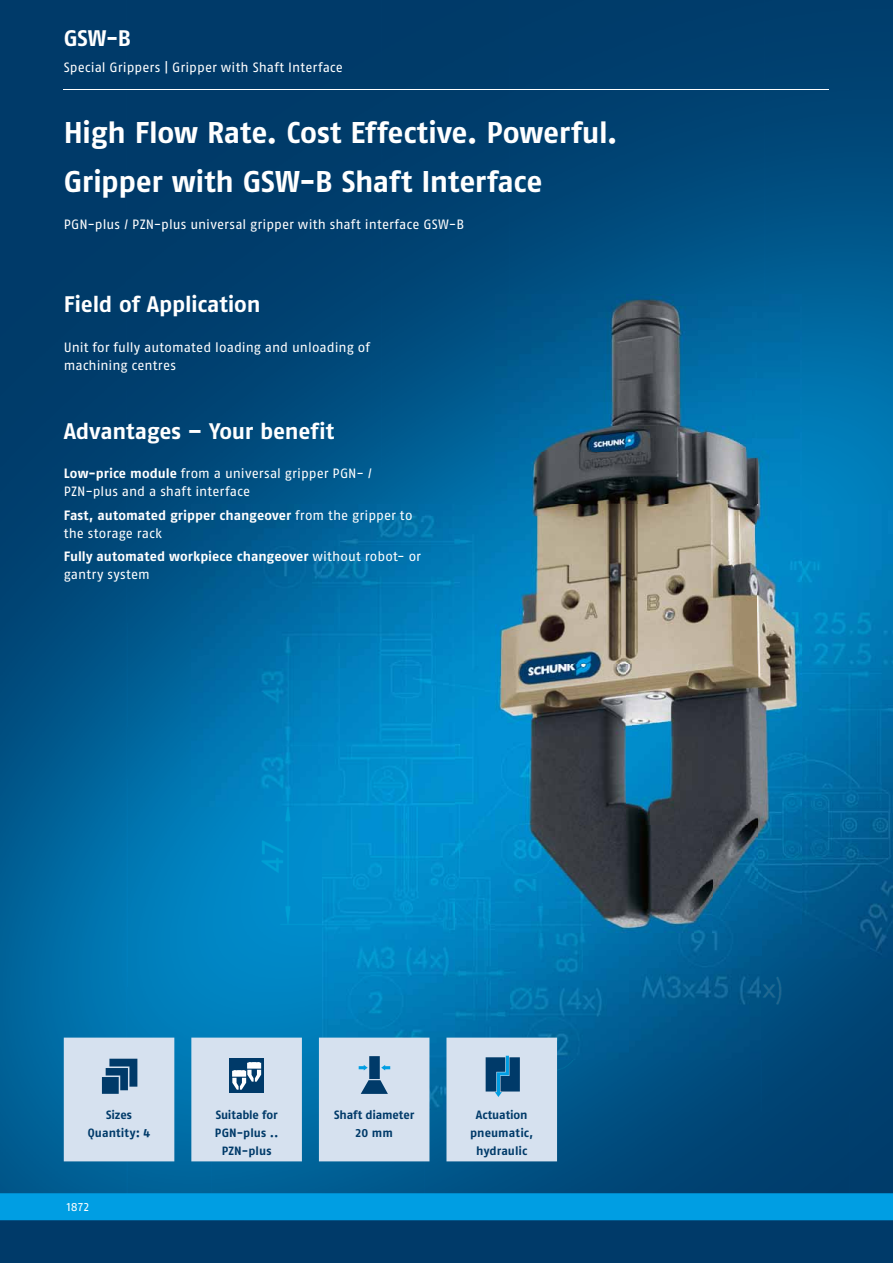
<style>
.page{position:relative;width:893px;height:1263px;background:#fff}
.page>*{position:absolute;margin:0;border:0;box-sizing:border-box;transform-origin:0 0}
.t1{font:700 30px/49.3px "SCHUNK Fago Pro";letter-spacing:-.01em;color:#fff}
.t2{font:700 22.5px "SCHUNK Fago Pro";letter-spacing:-.01em;color:#fff}
.t3{font:13.5px/18px "SCHUNK Fago Pro";letter-spacing:.005em;color:#fff}
.t4{font:700 13.5px/18px "SCHUNK Fago Pro";letter-spacing:.005em;color:#fff}
.t5{font:700 12px/18px "SCHUNK Fago Pro";color:#003a69;text-align:center}
.t6{font:12px "SCHUNK Fago Pro";color:#fff}
.s1{font-weight:700}
.s2{font-weight:400}
</style>
<div class="page">
<img style="left:0;top:0;width:893px;height:155px">
<img style="left:0;top:155px;width:510px;height:156px">
<img style="left:510px;top:155px;width:255px;height:139px">
<img style="left:765px;top:155px;width:128px;height:156px">
<img style="left:0;top:311px;width:496px;height:156px">
<img style="left:801px;top:311px;width:92px;height:497px">
<img style="left:0;top:467px;width:127px;height:726px">
<img style="left:127px;top:467px;width:85px;height:260px">
<img style="left:212px;top:467px;width:284px;height:38px">
<img style="left:127px;top:727px;width:64px;height:260px">
<img style="left:127px;top:987px;width:85px;height:206px">
<img style="left:212px;top:1111px;width:681px;height:82px">
<div style="left:0;top:1202px;width:893px;height:61px;background:#003a69"></div>
<div style="left:0;top:1193px;width:893px;height:27px;background:#009ee3"></div>
<img style="left:191px;top:505px;width:263px;height:532px">
<img style="left:454px;top:505px;width:44px;height:532px">
<img style="left:762px;top:808px;width:131px;height:303px">
<img style="left:498px;top:932px;width:264px;height:128px">
<img style="left:557px;top:1060px;width:205px;height:51px">
<hr style="left:64px;top:89px;width:765px;height:1px;background:#fff">
<img style="left:496px;top:294px;width:305px;height:638px">
<svg style="left:64px;top:1037px;width:493px;height:124px;fill:#d6e1ef"></svg>
<svg style="left:102px;top:1059px;width:35px;height:35px"></svg>
<div style="left:229px;top:1059px;width:35px;height:34px;background:#003a69"></div>
<svg style="left:232px;top:1062px;width:29px;height:28px"></svg>
<svg style="left:359px;top:1065px;width:9px;height:5px"></svg>
<svg style="left:381px;top:1065px;width:9px;height:5px"></svg>
<div style="left:369px;top:1056px;width:11px;height:23px;background:#003a69"></div>
<svg style="left:361px;top:1080px;width:27px;height:14px"></svg>
<svg style="left:486px;top:1056px;width:34px;height:41px"></svg>
<h2 class="t2" style="left:64px;top:24px;width:69px">GSW-B</h2>
<p class="t3" style="left:64px;top:59px;width:281px">Special Grippers | Gripper with Shaft Interface</p>
<h1 class="t1" style="left:64px;top:108px;width:555px">High Flow Rate. Cost Effective. Powerful.<br>Gripper with GSW-B Shaft Interface</h1>
<p class="t3" style="left:64px;top:215px;width:402px">PGN-plus / PZN-plus universal gripper with shaft interface GSW-B</p>
<h2 class="t2" style="left:64px;top:291px;width:198px">Field of Application</h2>
<p class="t3" style="left:64px;top:338px;width:308px">Unit for fully automated loading and unloading of machining centres</p>
<h2 class="t2" style="left:64px;top:418px;width:272px">Advantages – Your benefit</h2>
<p class="t3" style="left:64px;top:465px;width:310px"><span class="s1">Low-price module</span> from a universal gripper PGN- /<br>PZN-plus and a shaft interface</p>
<p class="t4" style="left:64px;top:506px;width:350px">Fast, automated gripper changeover <span class="s2">from the gripper to the storage rack</span></p>
<p class="t4" style="left:64px;top:548px;width:359px">Fully automated workpiece changeover <span class="s2">without robot- or gantry system</span></p>
<p class="t5" style="left:88px;top:1106px;width:64px">Sizes<br>Quantity: 4</p>
<p class="t5" style="left:215px;top:1106px;width:65px">Suitable for<br>PGN-plus ..<br>PZN-plus</p>
<p class="t5" style="left:334px;top:1106px;width:82px">Shaft diameter<br>20 mm</p>
<p class="t5" style="left:470px;top:1106px;width:65px">Actuation pneumatic, hydraulic</p>
<p class="t6" style="left:67px;top:1199px;width:24px">1872</p>
</div>
